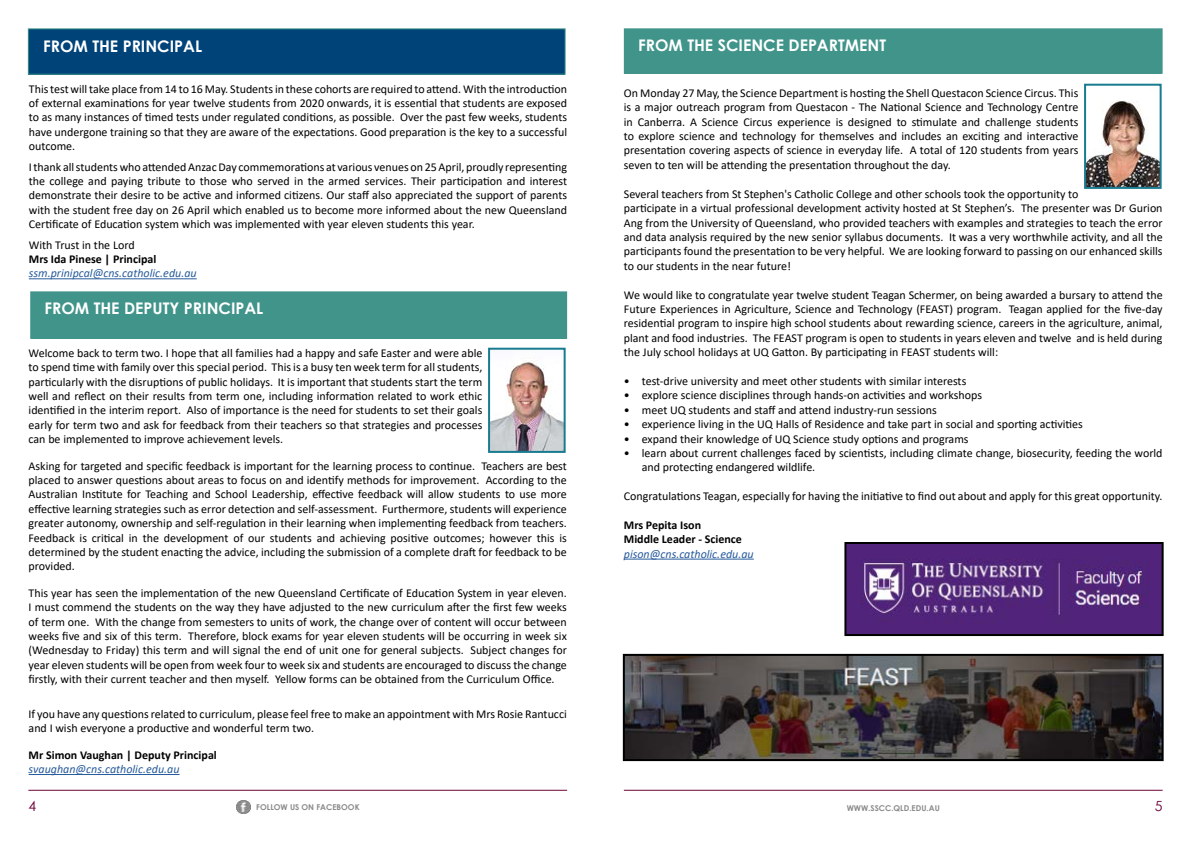
<style>
.page{position:relative;width:1191px;height:842px;background:#fff}
.page>*{position:absolute;margin:0;border:0;box-sizing:border-box;transform-origin:0 0}
.t1{font:700 16px "Century Gothic";color:#fff}
.t2{font:14px "Century Gothic";color:#6e033a}
.t3{font:12px/14.4px "Calibri";color:#000;text-align:justify}
.t4{font:italic 12px "Calibri";color:#275b9b}
.t5{font:700 12px/14.4px "Calibri";color:#000}
.t6{font:700 8px "Century Gothic";color:#8a8a8a}
</style>
<div class="page">
<hr style="left:28px;top:790px;width:539px;height:1px;background:#6e033a">
<hr style="left:624px;top:790px;width:538px;height:1px;background:#6e033a">
<img style="left:236px;top:800px;width:14px;height:14px">
<div style="left:28px;top:29px;width:537px;height:45px;background:#004379"></div>
<div style="left:28px;top:28px;width:537px;height:47px;border:1px solid #40948a"></div>
<div style="left:624px;top:29px;width:538px;height:44px;background:#40948a"></div>
<div style="left:624px;top:28px;width:538px;height:46px;border:1px solid #40948a"></div>
<img style="left:1087px;top:100px;width:71px;height:86px">
<div style="left:1084px;top:84px;width:77px;height:105px;border:2px solid #187b8f"></div>
<hr style="left:29px;top:278px;width:168px;height:1px;background:#275b9b">
<div style="left:31px;top:292px;width:535px;height:46px;background:#40948a"></div>
<div style="left:30px;top:291px;width:537px;height:48px;border:1px solid #40948a"></div>
<img style="left:491px;top:358px;width:71px;height:92px">
<div style="left:488px;top:348px;width:77px;height:105px;border:2px solid #187b8f"></div>
<hr style="left:29px;top:774px;width:150px;height:1px;background:#275b9b">
<hr style="left:624px;top:559px;width:130px;height:1px;background:#275b9b">
<img style="left:847px;top:545px;width:313px;height:88px">
<div style="left:844px;top:542px;width:319px;height:94px;border:2px solid #000"></div>
<img style="left:626px;top:657px;width:534px;height:101px">
<div style="left:623px;top:654px;width:540px;height:107px;border:2px solid #000"></div>
<h1 class="t1" style="left:43px;top:34px;width:161px">FROM THE PRINCIPAL</h1>
<p class="t3" style="left:29px;top:81px;width:540px">This test will take place from 14 to 16 May. Students in these cohorts are required to attend. With the introduction of external examinations for year twelve students from 2020 onwards, it is essential that students are exposed to as many instances of timed tests under regulated conditions, as possible. Over the past few weeks, students have undergone training so that they are aware of the expectations. Good preparation is the key to a successful outcome.</p>
<p class="t3" style="left:29px;top:159px;width:540px">I thank all students who attended Anzac Day commemorations at various venues on 25 April, proudly representing the college and paying tribute to those who served in the armed services. Their participation and interest demonstrate their desire to be active and informed citizens. Our staff also appreciated the support of parents with the student free day on 26 April which enabled us to become more informed about the new Queensland Certificate of Education system which was implemented with year eleven students this year.</p>
<p class="t3" style="left:29px;top:237px;width:107px">With Trust in the Lord</p>
<p class="t5" style="left:29px;top:252px;width:129px">Mrs Ida Pinese | Principal</p>
<p class="t4" style="left:29px;top:265px;width:169px">ssm.prinipcal@cns.catholic.edu.au</p>
<h1 class="t1" style="left:44px;top:296px;width:220px">FROM THE DEPUTY PRINCIPAL</h1>
<p class="t3" style="left:29px;top:345px;width:455px">Welcome back to term two. I hope that all families had a happy and safe Easter and were able to spend time with family over this special period. This is a busy ten week term for all students, particularly with the disruptions of public holidays. It is important that students start the term well and reflect on their results from term one, including information related to work ethic identified in the interim report. Also of importance is the need for students to set their goals early for term two and ask for feedback from their teachers so that strategies and processes can be implemented to improve achievement levels.</p>
<p class="t3" style="left:29px;top:458px;width:540px">Asking for targeted and specific feedback is important for the learning process to continue. Teachers are best placed to answer questions about areas to focus on and identify methods for improvement. According to the Australian Institute for Teaching and School Leadership, effective feedback will allow students to use more effective learning strategies such as error detection and self-assessment. Furthermore, students will experience greater autonomy, ownership and self-regulation in their learning when implementing feedback from teachers.<br>Feedback is critical in the development of our students and achieving positive outcomes; however this is determined by the student enacting the advice, including the submission of a complete draft for feedback to be provided.</p>
<p class="t3" style="left:29px;top:585px;width:540px">This year has seen the implementation of the new Queensland Certificate of Education System in year eleven.<br>I must commend the students on the way they have adjusted to the new curriculum after the first few weeks of term one. With the change from semesters to units of work, the change over of content will occur between weeks five and six of this term. Therefore, block exams for year eleven students will be occurring in week six (Wednesday to Friday) this term and will signal the end of unit one for general subjects. Subject changes for year eleven students will be open from week four to week six and students are encouraged to discuss the change firstly, with their current teacher and then myself. Yellow forms can be obtained from the Curriculum Office.</p>
<p class="t3" style="left:29px;top:706px;width:540px">If you have any questions related to curriculum, please feel free to make an appointment with Mrs Rosie Rantucci and I wish everyone a productive and wonderful term two.</p>
<p class="t5" style="left:29px;top:747px;width:190px">Mr Simon Vaughan | Deputy Principal</p>
<p class="t4" style="left:29px;top:761px;width:152px">svaughan@cns.catholic.edu.au</p>
<h1 class="t1" style="left:638px;top:33px;width:249px">FROM THE SCIENCE DEPARTMENT</h1>
<p class="t3" style="left:624px;top:85px;width:456px">On Monday 27 May, the Science Department is hosting the Shell Questacon Science Circus. This is a major outreach program from Questacon - The National Science and Technology Centre in Canberra. A Science Circus experience is designed to stimulate and challenge students to explore science and technology for themselves and includes an exciting and interactive presentation covering aspects of science in everyday life. A total of 120 students from years seven to ten will be attending the presentation throughout the day.</p>
<p class="t3" style="left:624px;top:186px;width:540px;text-align:left">Several teachers from St Stephen's Catholic College and other schools took the opportunity to<br>participate in a virtual professional development activity hosted at St Stephen’s. The presenter was Dr Gurion Ang from the University of Queensland, who provided teachers with examples and strategies to teach the error and data analysis required by the new senior syllabus documents. It was a very worthwhile activity, and all the participants found the presentation to be very helpful. We are looking forward to passing on our enhanced skills to our students in the near future!</p>
<p class="t3" style="left:624px;top:287px;width:540px">We would like to congratulate year twelve student Teagan Schermer, on being awarded a bursary to attend the Future Experiences in Agriculture, Science and Technology (FEAST) program. Teagan applied for the five-day residential program to inspire high school students about rewarding science, careers in the agriculture, animal, plant and food industries. The FEAST program is open to students in years eleven and twelve and is held during the July school holidays at UQ Gatton. By participating in FEAST students will:</p>
<p class="t3" style="left:624px;top:373px;width:344px">• test-drive university and meet other students with similar interests</p>
<p class="t3" style="left:624px;top:388px;width:360px">• explore science disciplines through hands-on activities and workshops</p>
<p class="t3" style="left:624px;top:402px;width:314px">• meet UQ students and staff and attend industry-run sessions</p>
<p class="t3" style="left:624px;top:417px;width:460px">• experience living in the UQ Halls of Residence and take part in social and sporting activities</p>
<p class="t3" style="left:624px;top:431px;width:346px">• expand their knowledge of UQ Science study options and programs</p>
<p class="t3" style="left:642px;top:445px;width:522px;text-indent:-18px">• learn about current challenges faced by scientists, including climate change, biosecurity, feeding the world and protecting endangered wildlife.</p>
<p class="t3" style="left:624px;top:489px;width:540px">Congratulations Teagan, especially for having the initiative to find out about and apply for this great opportunity.</p>
<p class="t5" style="left:624px;top:518px;width:120px">Mrs Pepita Ison<br>Middle Leader - Science</p>
<p class="t4" style="left:624px;top:545px;width:131px">pison@cns.catholic.edu.au</p>
<p class="t2" style="left:28px;top:796px;width:9px">4</p>
<p class="t6" style="left:256px;top:801px;width:105px">FOLLOW US ON FACEBOOK</p>
<p class="t6" style="left:846px;top:801px;width:95px">WWW.SSCC.QLD.EDU.AU</p>
<p class="t2" style="left:1154px;top:796px;width:9px">5</p>
</div>
